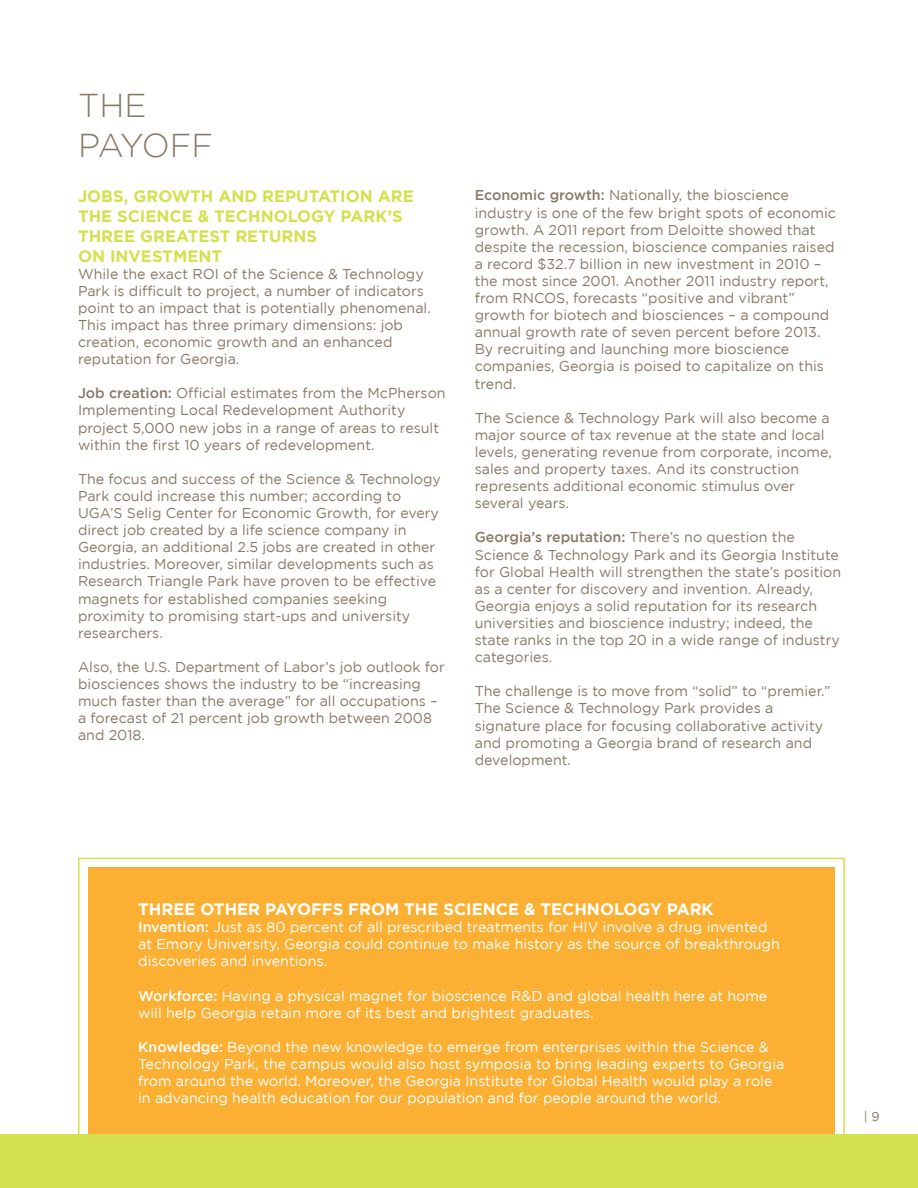
<style>
.page{position:relative;width:918px;height:1188px;background:#fff}
.page>*{position:absolute;margin:0;border:0;box-sizing:border-box;transform-origin:0 0}
.t1{font:300 33px/39.6px "Gotham";color:#8a7967}
.t2{font:700 16.5px/19.8px "Gotham";color:#d5e04e}
.t3{font:700 16.5px "Gotham";color:#fff}
.t4{font:14.25px/17.1px "Gotham";color:#8a7967}
.t5{font:14.25px/17.1px "Gotham";color:#fff}
.t6{font:12.75px "Gotham";color:#8a7967}
.s1{font-weight:500}
</style>
<div class="page">
<div style="left:88px;top:868px;width:747px;height:305px;background:#fbb034"></div>
<div style="left:0;top:1134px;width:918px;height:54px;background:#d5e04e"></div>
<div style="left:78px;top:858px;width:767px;height:282px;border:2px solid #d5e04e"></div>
<h1 class="t1" style="left:78px;top:85px;width:137px">THE<br>PAYOFF</h1>
<p class="t2" style="left:78px;top:186px;width:337px">JOBS, GROWTH AND REPUTATION ARE<br>THE SCIENCE &amp; TECHNOLOGY PARK’S<br>THREE GREATEST RETURNS<br>ON INVESTMENT</p>
<p class="t4" style="left:78px;top:265px;width:354px">While the exact ROI of the Science &amp; Technology Park is difficult to project, a number of indicators point to an impact that is potentially phenomenal.<br>This impact has three primary dimensions: job creation, economic growth and an enhanced reputation for Georgia.</p>
<p class="t4" style="left:78px;top:385px;width:369px"><span class="s1">Job creation:</span> Official estimates from the McPherson Implementing Local Redevelopment Authority project 5,000 new jobs in a range of areas to result within the first 10 years of redevelopment.</p>
<p class="t4" style="left:78px;top:470px;width:364px">The focus and success of the Science &amp; Technology Park could increase this number; according to UGA’S Selig Center for Economic Growth, for every direct job created by a life science company in Georgia, an additional 2.5 jobs are created in other industries. Moreover, similar developments such as Research Triangle Park have proven to be effective magnets for established companies seeking proximity to promising start-ups and university researchers.</p>
<p class="t4" style="left:78px;top:658px;width:368px">Also, the U.S. Department of Labor’s job outlook for biosciences shows the industry to be “increasing much faster than the average” for all occupations – a forecast of 21 percent job growth between 2008 and 2018.</p>
<p class="t4" style="left:475px;top:187px;width:363px"><span class="s1">Economic growth:</span> Nationally, the bioscience industry is one of the few bright spots of economic growth. A 2011 report from Deloitte showed that despite the recession, bioscience companies raised a record $32.7 billion in new investment in 2010 – the most since 2001. Another 2011 industry report, from RNCOS, forecasts “positive and vibrant” growth for biotech and biosciences – a compound annual growth rate of seven percent before 2013.<br>By recruiting and launching more bioscience companies, Georgia is poised to capitalize on this trend.</p>
<p class="t4" style="left:475px;top:409px;width:359px">The Science &amp; Technology Park will also become a major source of tax revenue at the state and local levels, generating revenue from corporate, income, sales and property taxes. And its construction represents additional economic stimulus over several years.</p>
<p class="t4" style="left:475px;top:529px;width:368px"><span class="s1">Georgia’s reputation:</span> There’s no question the Science &amp; Technology Park and its Georgia Institute for Global Health will strengthen the state’s position as a center for discovery and invention. Already, Georgia enjoys a solid reputation for its research universities and bioscience industry; indeed, the state ranks in the top 20 in a wide range of industry categories.</p>
<p class="t4" style="left:475px;top:683px;width:357px">The challenge is to move from “solid” to “premier.” The Science &amp; Technology Park provides a signature place for focusing collaborative activity and promoting a Georgia brand of research and development.</p>
<p class="t3" style="left:138px;top:900px;width:577px">THREE OTHER PAYOFFS FROM THE SCIENCE &amp; TECHNOLOGY PARK</p>
<p class="t5" style="left:138px;top:918px;width:643px"><span class="s1">Invention:</span> Just as 80 percent of all prescribed treatments for HIV involve a drug invented at Emory University, Georgia could continue to make history as the source of breakthrough discoveries and inventions.</p>
<p class="t5" style="left:138px;top:987px;width:631px"><span class="s1">Workforce:</span> Having a physical magnet for bioscience R&amp;D and global health here at home will help Georgia retain more of its best and brightest graduates.</p>
<p class="t5" style="left:138px;top:1038px;width:648px"><span class="s1">Knowledge:</span> Beyond the new knowledge to emerge from enterprises within the Science &amp; Technology Park, the campus would also host symposia to bring leading experts to Georgia from around the world. Moreover, the Georgia Institute for Global Health would play a role in advancing health education for our population and for people around the world.</p>
<p class="t6" style="left:864px;top:1109px;width:17px">| 9</p>
</div>
